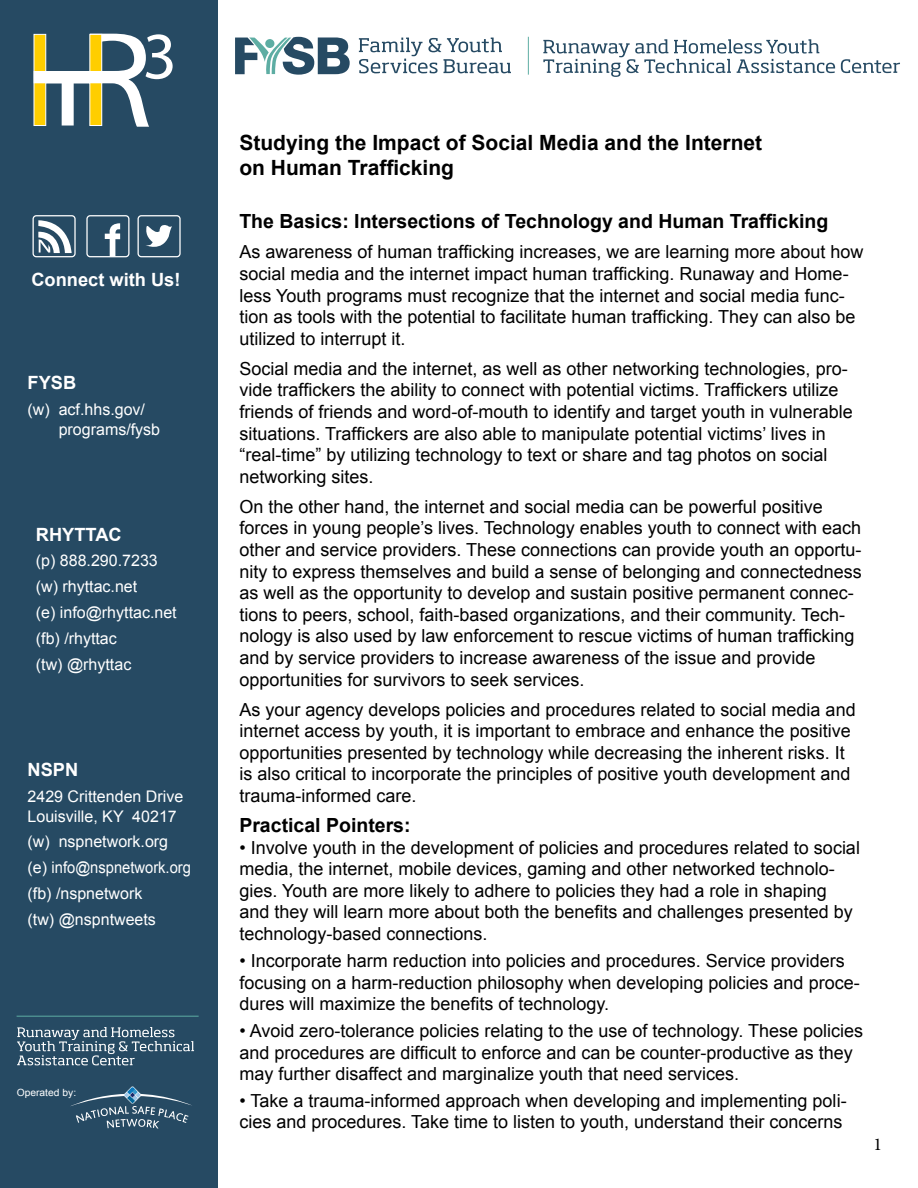
<style>
.page{position:relative;width:918px;height:1188px;background:#fff}
.page>*{position:absolute;margin:0;border:0;box-sizing:border-box;transform-origin:0 0}
.t1{font:700 21px/25.2px "Arial";color:#000}
.t2{font:700 19.5px "Arial";color:#000}
.t3{font:700 18.3px "Arial";color:#fff}
.t4{font:18px/21.6px "Arial";color:#000}
.t5{font:18px/21.6px "Minion Pro";color:#215e9e}
.t6{font:18px "Minion Pro";color:#000}
.t7{font:16.05px/25.8px "Arial";color:#fff}
.t8{font:9.9px "Arial";color:#fff}
</style>
<div class="page">
<div style="left:0;top:0;width:217px;height:1188px;background:#264a63"></div>
<svg style="left:105px;top:223px;width:15px;height:32px"></svg>
<div style="left:86px;top:215px;width:44px;height:42px;border:1px solid #fff;border-radius:3px"></div>
<svg style="left:146px;top:225px;width:26px;height:22px"></svg>
<div style="left:138px;top:215px;width:43px;height:42px;border:1px solid #fff;border-radius:3px"></div>
<svg style="left:38px;top:220px;width:34px;height:34px"></svg>
<div style="left:33px;top:215px;width:43px;height:42px;border:1px solid #fff;border-radius:3px"></div>
<svg style="left:70px;top:1086px;width:122px;height:43px"></svg>
<hr style="left:17px;top:1016px;width:182px;height:1px;background:#5dada3">
<svg style="left:17px;top:1027px;width:177px;height:38px"></svg>
<svg style="left:33px;top:34px;width:140px;height:93px"></svg>
<svg style="left:235px;top:37px;width:115px;height:38px"></svg>
<svg style="left:359px;top:38px;width:152px;height:35px"></svg>
<svg style="left:543px;top:39px;width:357px;height:38px"></svg>
<hr style="left:528px;top:37px;width:1px;height:38px;background:#5dada3">
<p class="t3" style="left:31px;top:267px;width:151px">Connect with Us!</p>
<p class="t3" style="left:28px;top:371px;width:50px">FYSB</p>
<p class="t7" style="left:59px;top:400px;width:103px;line-height:19.2px;text-indent:-31px">(w) acf.hhs.gov/ programs/fysb</p>
<p class="t3" style="left:36px;top:522px;width:87px">RHYTTAC</p>
<p class="t7" style="left:36px;top:548px;width:142px">(p) 888.290.7233 (w) rhyttac.net<br>(e) info@rhyttac.net (fb) /rhyttac<br>(tw) @rhyttac</p>
<p class="t5" style="left:36px;top:522px;width:121px">............................. .............................</p>
<p class="t3" style="left:28px;top:757px;width:52px">NSPN</p>
<p class="t7" style="left:28px;top:786px;width:157px;line-height:19.8px">2429 Crittenden Drive<br>Louisville, KY 40217</p>
<p class="t7" style="left:28px;top:829px;width:165px">(w) nspnetwork.org (e) info@nspnetwork.org (fb) /nspnetwork<br>(tw) @nspntweets</p>
<p class="t6" style="left:27px;top:778px;width:116px">............................</p>
<p class="t8" style="left:17px;top:1086px;width:61px">Operated by:</p>
<p class="t1" style="left:239px;top:131px;width:524px">Studying the Impact of Social Media and the Internet on Human Trafficking</p>
<p class="t2" style="left:239px;top:209px;width:591px">The Basics: Intersections of Technology and Human Trafficking</p>
<p class="t4" style="left:239px;top:241px;width:626px">As awareness of human trafficking increases, we are learning more about how social media and the internet impact human trafficking. Runaway and Home&shy;less Youth programs must recognize that the internet and social media func&shy;tion as tools with the potential to facilitate human trafficking. They can also be utilized to interrupt it.</p>
<p class="t4" style="left:239px;top:358px;width:615px">Social media and the internet, as well as other networking technologies, pro&shy;vide traffickers the ability to connect with potential victims. Traffickers utilize friends of friends and word-of-mouth to identify and target youth in vulnerable situations. Traffickers are also able to manipulate potential victims’ lives in “real-time” by utilizing technology to text or share and tag photos on social networking sites.</p>
<p class="t4" style="left:239px;top:496px;width:624px">On the other hand, the internet and social media can be powerful positive forces in young people’s lives. Technology enables youth to connect with each other and service providers. These connections can provide youth an opportu&shy;nity to express themselves and build a sense of belonging and connectedness as well as the opportunity to develop and sustain positive permanent connec&shy;tions to peers, school, faith-based organizations, and their community. Tech&shy;nology is also used by law enforcement to rescue victims of human trafficking and by service providers to increase awareness of the issue and provide opportunities for survivors to seek services.</p>
<p class="t4" style="left:239px;top:699px;width:618px">As your agency develops policies and procedures related to social media and internet access by youth, it is important to embrace and enhance the positive opportunities presented by technology while decreasing the inherent risks. It is also critical to incorporate the principles of positive youth development and trauma-informed care.</p>
<p class="t2" style="left:239px;top:812px;width:173px">Practical Pointers:</p>
<p class="t4" style="left:239px;top:837px;width:622px">• Involve youth in the development of policies and procedures related to social media, the internet, mobile devices, gaming and other networked technolo&shy;gies. Youth are more likely to adhere to policies they had a role in shaping and they will learn more about both the benefits and challenges presented by technology-based connections.</p>
<p class="t4" style="left:239px;top:950px;width:622px">• Incorporate harm reduction into policies and procedures. Service providers focusing on a harm-reduction philosophy when developing policies and proce&shy;dures will maximize the benefits of technology.</p>
<p class="t4" style="left:239px;top:1020px;width:625px">• Avoid zero-tolerance policies relating to the use of technology. These policies and procedures are difficult to enforce and can be counter-productive as they may further disaffect and marginalize youth that need services.</p>
<p class="t4" style="left:239px;top:1091px;width:609px;line-height:21px">• Take a trauma-informed approach when developing and implementing poli&shy;cies and procedures. Take time to listen to youth, understand their concerns</p>
<p class="t6" style="left:873px;top:1132px;width:10px">1</p>
</div>
